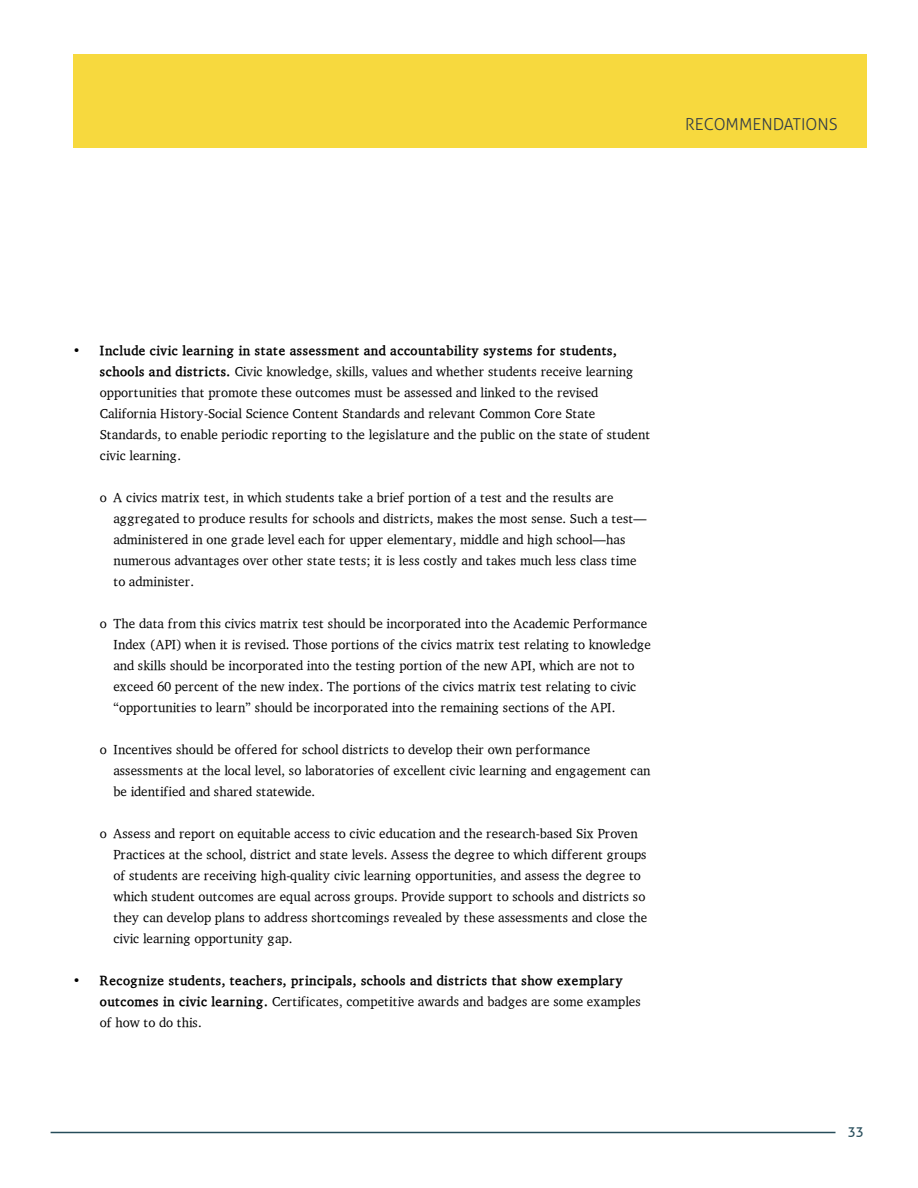
<style>
.page{position:relative;width:918px;height:1188px;background:#fff}
.page>*{position:absolute;margin:0;border:0;box-sizing:border-box;transform-origin:0 0}
.t1{font:300 16.5px "Aller";color:#343e48}
.t2{font:13.5px/21px "Challenge Normal";color:#000}
.t3{font:700 13.5px "Challenge";color:#000}
.t4{font:13.5px "Aller";color:#264c5a}
.s1{font-family:"Challenge Normal";font-weight:400}
.s2{font-family:"Challenge";font-weight:700}
</style>
<div class="page">
<hr style="left:51px;top:1132px;width:785px;height:1px;background:#264c5a">
<div style="left:73px;top:54px;width:793px;height:93px;background:#f7d93e"></div>
<p class="t1" style="left:685px;top:114px;width:96px">RECOMM ENDATI</p>
<p class="t1" style="left:805px;top:114px;width:32px">ONS</p>
<p class="t3" style="left:73px;top:342px;width:546px"><span class="s1">•</span> Include civic learning in state assessment and accountability systems for students,</p>
<p class="t2" style="left:100px;top:361px;width:552px"><span class="s2">schools and districts.</span> Civic knowledge, skills, values and whether students receive learning opportunities that promote these outcomes must be assessed and linked to the revised California History-Social Science Content Standards and relevant Common Core State Standards, to enable periodic reporting to the legislature and the public on the state of student civic learning.</p>
<p class="t2" style="left:113px;top:487px;width:535px;text-indent:-14px">o A civics matrix test, in which students take a brief portion of a test and the results are aggregated to produce results for schools and districts, makes the most sense. Such a test— administered in one grade level each for upper elementary, middle and high school—has numerous advantages over other state tests; it is less costly and takes much less class time to administer.</p>
<p class="t2" style="left:113px;top:613px;width:539px;text-indent:-14px">o The data from this civics matrix test should be incorporated into the Academic Performance Index (API) when it is revised. Those portions of the civics matrix test relating to knowledge and skills should be incorporated into the testing portion of the new API, which are not to exceed 60 percent of the new index. The portions of the civics matrix test relating to civic “opportunities to learn” should be incorporated into the remaining sections of the API.</p>
<p class="t2" style="left:113px;top:739px;width:539px;text-indent:-14px">o Incentives should be offered for school districts to develop their own performance assessments at the local level, so laboratories of excellent civic learning and engagement can be identified and shared statewide.</p>
<p class="t2" style="left:113px;top:823px;width:535px;text-indent:-14px">o Assess and report on equitable access to civic education and the research-based Six Proven Practices at the school, district and state levels. Assess the degree to which different groups of students are receiving high-quality civic learning opportunities, and assess the degree to which student outcomes are equal across groups. Provide support to schools and districts so they can develop plans to address shortcomings revealed by these assessments and close the civic learning opportunity gap.</p>
<p class="t3" style="left:73px;top:972px;width:552px"><span class="s1">•</span> Recognize students, teachers, principals, schools and districts that show exemplary</p>
<p class="t2" style="left:100px;top:991px;width:542px"><span class="s2">outcomes in civic learning.</span> Certificates, competitive awards and badges are some examples of how to do this.</p>
<p class="t4" style="left:848px;top:1123px;width:18px">33</p>
</div>
